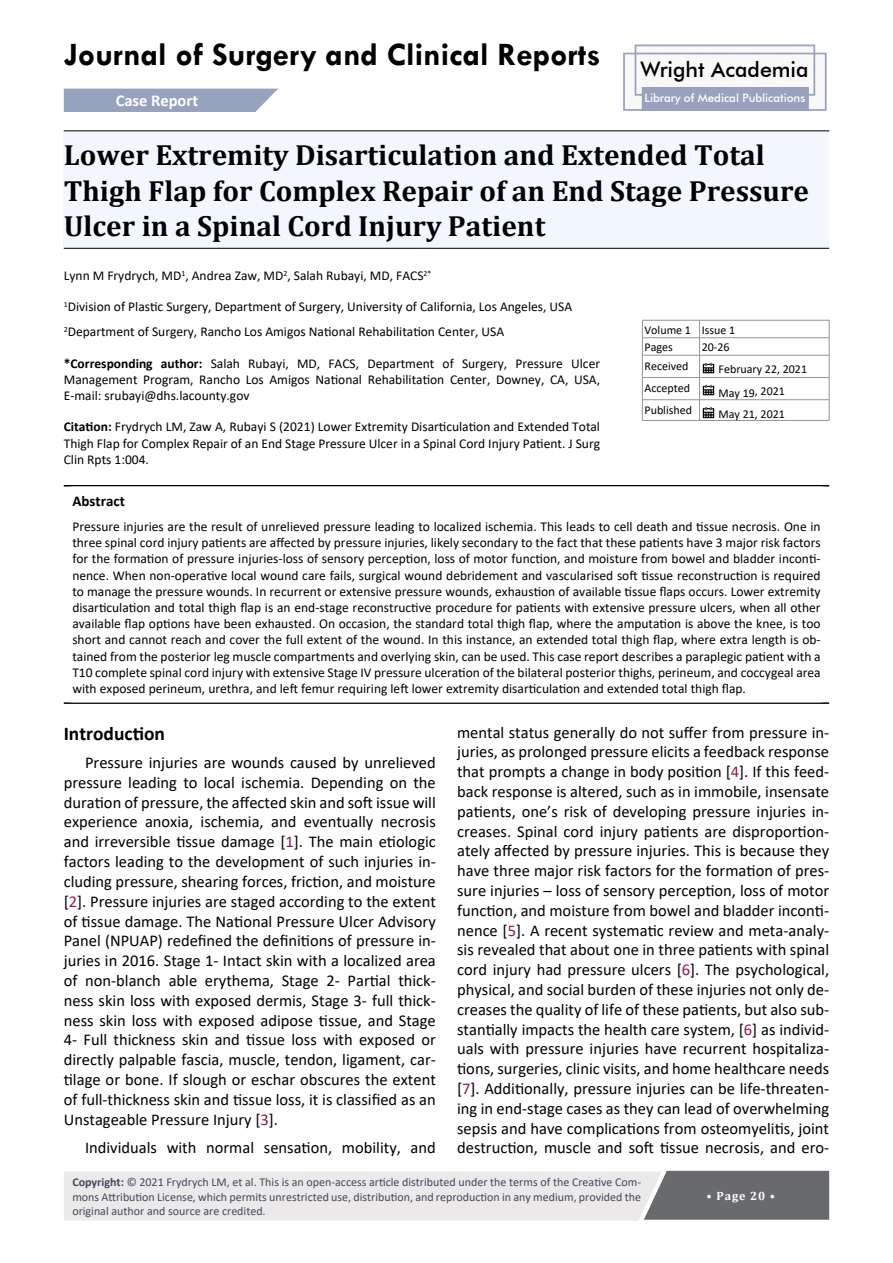
<style>
.page{position:relative;width:893px;height:1263px;background:#fff}
.page>*{position:absolute;margin:0;border:0;box-sizing:border-box;transform-origin:0 0}
.t1{font:700 33px "Tw Cen";color:#000}
.t2{font:700 29.25px/35.1px "Cambria";color:#000}
.t3{font:700 19.5px "Calibri";color:#000}
.t4{font:16.5px/19.8px "Calibri";color:#000;text-align:justify}
.t5{font:700 16.5px "Calibri";color:#fff}
.t6{font:700 15px "Calibri";color:#000}
.t7{font:13.5px/16.2px "Calibri";color:#000;text-align:justify}
.t8{font:12px/14.4px "Calibri";color:#47475c;text-align:justify}
.t9{font:12px/17.5px "Calibri";color:#000}
.t10{font:700 12px "Cambria";letter-spacing:.08em;color:#fff}
.t11{font:500 11.55px "Futura BT";color:#fff}
.s1{font-weight:700}
.s2{color:#961a38}
</style>
<div class="page">
<svg style="left:624px;top:44px;width:202px;height:64px"></svg>
<div style="left:623px;top:53px;width:204px;height:58px;border:2px solid #98a2bf"></div>
<div style="left:635px;top:45px;width:180px;height:51px;border:2px solid #98a2bf"></div>
<div style="left:643px;top:88px;width:165px;height:22px;background:#98a2bf"></div>
<div style="left:642px;top:87px;width:167px;height:24px;border:2px solid #98a2bf"></div>
<div style="left:64px;top:89px;width:214px;height:23px;background:#97a2bf"></div>
<svg style="left:64px;top:1171px;width:765px;height:49px;background:#cecdce"></svg>
<div style="left:64px;top:131px;width:765px;height:117px;background:#f1f7fc"></div>
<hr style="left:64px;top:130px;width:765px;height:1px;background:#000">
<hr style="left:64px;top:248px;width:765px;height:1px;background:#000">
<hr style="left:642px;top:320px;width:57px;height:1px;background:#939598">
<hr style="left:699px;top:320px;width:130px;height:1px;background:#939598">
<hr style="left:642px;top:337px;width:57px;height:1px;background:#939598">
<hr style="left:699px;top:337px;width:130px;height:1px;background:#939598">
<hr style="left:642px;top:355px;width:57px;height:1px;background:#939598">
<hr style="left:699px;top:355px;width:130px;height:1px;background:#939598">
<hr style="left:642px;top:377px;width:57px;height:1px;background:#939598">
<hr style="left:699px;top:377px;width:130px;height:1px;background:#939598">
<hr style="left:642px;top:399px;width:57px;height:1px;background:#939598">
<svg style="left:642px;top:320px;width:1px;height:100px"></svg>
<hr style="left:699px;top:399px;width:130px;height:1px;background:#939598">
<svg style="left:699px;top:320px;width:1px;height:100px"></svg>
<svg style="left:829px;top:320px;width:1px;height:100px"></svg>
<hr style="left:642px;top:420px;width:57px;height:1px;background:#939598">
<hr style="left:699px;top:420px;width:130px;height:1px;background:#939598">
<img style="left:702px;top:362px;width:13px;height:12px">
<img style="left:702px;top:384px;width:13px;height:12px">
<img style="left:702px;top:407px;width:13px;height:12px">
<hr style="left:64px;top:702px;width:765px;height:2px;background:#000">
<hr style="left:64px;top:485px;width:765px;height:1px;background:#000">
<h1 class="t1" style="left:64px;top:35px;width:746px">Journal of Surgery and Clinical Reports <sub>Wright</sub> <sub>Academia</sub></h1>
<p class="t5" style="left:116px;top:89px;width:84px">Case Report</p>
<p class="t11" style="left:645px;top:91px;width:162px">Library of Medical Publications</p>
<h2 class="t2" style="left:64px;top:137px;width:747px">Lower Extremity Disarticulation and Extended Total<br>Thigh Flap for Complex Repair of an End Stage Pressure<br>Ulcer in a Spinal Cord Injury Patient</h2>
<p class="t7" style="left:64px;top:267px;width:369px">Lynn M Frydrych, MD<sup>1</sup>, Andrea Zaw, MD<sup>2</sup>, Salah Rubayi, MD, FACS<sup>2*</sup></p>
<p class="t7" style="left:64px;top:294px;width:510px;line-height:24.8px"><sup>1</sup>Division of Plastic Surgery, Department of Surgery, University of California, Los Angeles, USA<br><sup>2</sup>Department of Surgery, Rancho Los Amigos National Rehabilitation Center, USA</p>
<p class="t7" style="left:64px;top:355px;width:538px"><span class="s1">*Corresponding author:</span> Salah Rubayi, MD, FACS, Department of Surgery, Pressure Ulcer Management Program, Rancho Los Amigos National Rehabilitation Center, Downey, CA, USA, E-mail: srubayi@dhs.lacounty.gov</p>
<p class="t7" style="left:64px;top:418px;width:538px"><span class="s1">Citation:</span> Frydrych LM, Zaw A, Rubayi S (2021) Lower Extremity Disarticulation and Extended Total Thigh Flap for Complex Repair of an End Stage Pressure Ulcer in a Spinal Cord Injury Patient. J Surg Clin Rpts 1:004.</p>
<p class="t9" style="left:644px;top:320px;width:92px">Volume 1 Issue 1<br>Pages</p>
<p class="t9" style="left:702px;top:338px;width:30px">20-26</p>
<p class="t9" style="left:644px;top:357px;width:45px">Received</p>
<p class="t9" style="left:718px;top:360px;width:90px">February 22, 2021</p>
<p class="t9" style="left:644px;top:379px;width:47px">Accepted</p>
<p class="t9" style="left:718px;top:383px;width:68px">May 19, 2021</p>
<p class="t9" style="left:644px;top:401px;width:49px">Published</p>
<p class="t9" style="left:718px;top:405px;width:68px">May 21, 2021</p>
<p class="t6" style="left:72px;top:491px;width:54px">Abstract</p>
<p class="t7" style="left:72px;top:518px;width:750px">Pressure injuries are the result of unrelieved pressure leading to localized ischemia. This leads to cell death and tissue necrosis. One in three spinal cord injury patients are affected by pressure injuries, likely secondary to the fact that these patients have 3 major risk factors for the formation of pressure injuries-loss of sensory perception, loss of motor function, and moisture from bowel and bladder inconti&shy;nence. When non-operative local wound care fails, surgical wound debridement and vascularised soft tissue reconstruction is required to manage the pressure wounds. In recurrent or extensive pressure wounds, exhaustion of available tissue flaps occurs. Lower extremity disarticulation and total thigh flap is an end-stage reconstructive procedure for patients with extensive pressure ulcers, when all other available flap options have been exhausted. On occasion, the standard total thigh flap, where the amputation is above the knee, is too short and cannot reach and cover the full extent of the wound. In this instance, an extended total thigh flap, where extra length is ob&shy;tained from the posterior leg muscle compartments and overlying skin, can be used. This case report describes a paraplegic patient with a T10 complete spinal cord injury with extensive Stage IV pressure ulceration of the bilateral posterior thighs, perineum, and coccygeal area with exposed perineum, urethra, and left femur requiring left lower extremity disarticulation and extended total thigh flap.</p>
<p class="t3" style="left:64px;top:719px;width:103px">Introduction</p>
<p class="t4" style="left:64px;top:752px;width:374px;text-indent:21px">Pressure injuries are wounds caused by unrelieved pressure leading to local ischemia. Depending on the duration of pressure, the affected skin and soft issue will experience anoxia, ischemia, and eventually necrosis and irreversible tissue damage [<span class="s2">1</span>]. The main etiologic factors leading to the development of such injuries in&shy;cluding pressure, shearing forces, friction, and moisture [<span class="s2">2</span>]. Pressure injuries are staged according to the extent of tissue damage. The National Pressure Ulcer Advisory Panel (NPUAP) redefined the definitions of pressure in&shy;juries in 2016. Stage 1- Intact skin with a localized area of non-blanch able erythema, Stage 2- Partial thick&shy;ness skin loss with exposed dermis, Stage 3- full thick&shy;ness skin loss with exposed adipose tissue, and Stage 4- Full thickness skin and tissue loss with exposed or directly palpable fascia, muscle, tendon, ligament, car&shy;tilage or bone. If slough or eschar obscures the extent of full-thickness skin and tissue loss, it is classified as an Unstageable Pressure Injury [<span class="s2">3</span>].</p>
<p class="t4" style="left:85px;top:1137px;width:352px">Individuals with normal sensation, mobility, and</p>
<p class="t4" style="left:457px;top:722px;width:374px">mental status generally do not suffer from pressure in&shy;juries, as prolonged pressure elicits a feedback response that prompts a change in body position [<span class="s2">4</span>]. If this feed&shy;back response is altered, such as in immobile, insensate patients, one’s risk of developing pressure injuries in&shy;creases. Spinal cord injury patients are disproportion&shy;ately affected by pressure injuries. This is because they have three major risk factors for the formation of pres&shy;sure injuries – loss of sensory perception, loss of motor function, and moisture from bowel and bladder inconti&shy;nence [<span class="s2">5</span>]. A recent systematic review and meta-analy&shy;sis revealed that about one in three patients with spinal cord injury had pressure ulcers [<span class="s2">6</span>]. The psychological, physical, and social burden of these injuries not only de&shy;creases the quality of life of these patients, but also sub&shy;stantially impacts the health care system, [<span class="s2">6</span>] as individ&shy;uals with pressure injuries have recurrent hospitaliza&shy;tions, surgeries, clinic visits, and home healthcare needs [<span class="s2">7</span>]. Additionally, pressure injuries can be life-threaten&shy;ing in end-stage cases as they can lead of overwhelming sepsis and have complications from osteomyelitis, joint destruction, muscle and soft tissue necrosis, and ero-</p>
<p class="t8" style="left:72px;top:1174px;width:570px"><span class="s1">Copyright:</span> © 2021 Frydrych LM, et al. This is an open-access article distributed under the terms of the Creative Com&shy;mons Attribution License, which permits unrestricted use, distribution, and reproduction in any medium, provided the original author and source are credited.</p>
<p class="t10" style="left:706px;top:1187px;width:70px">• Page 20 •</p>
</div>
